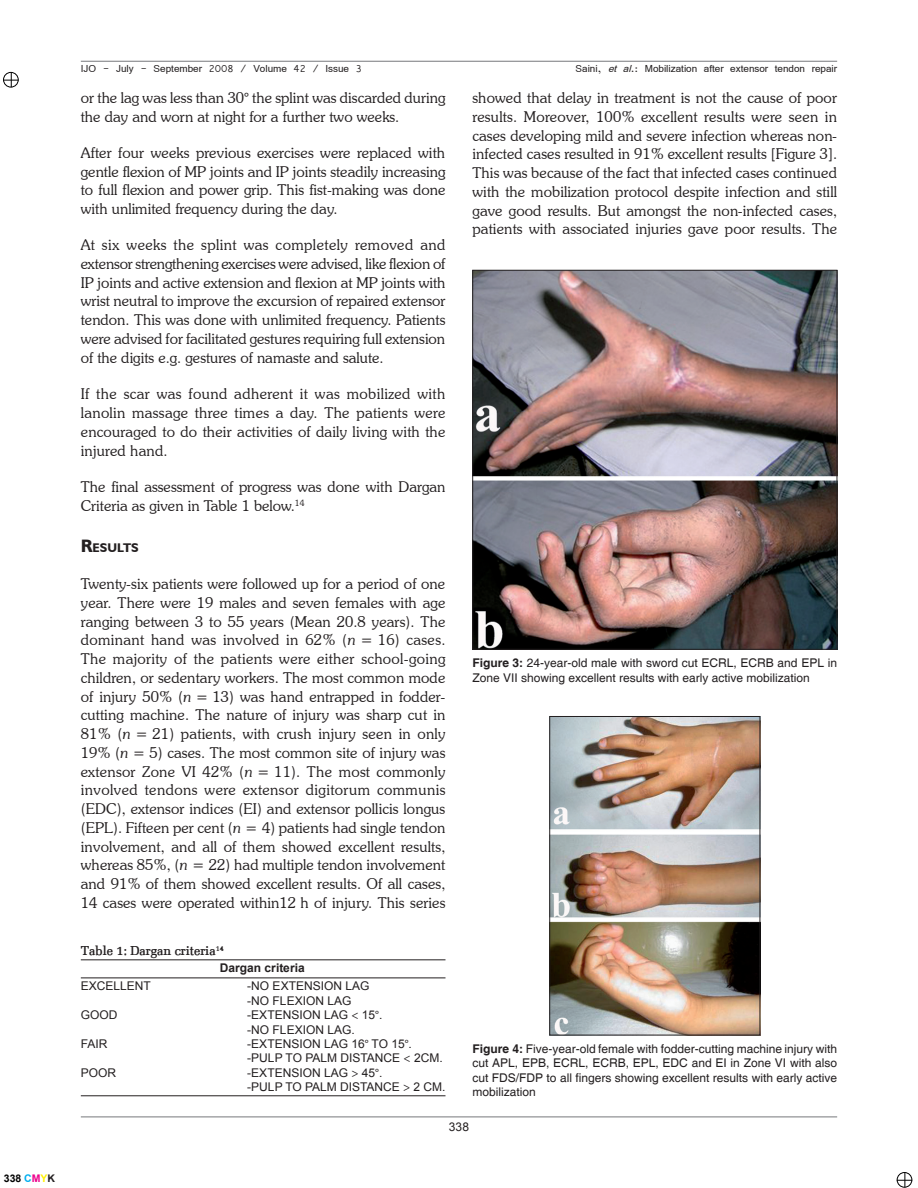
<style>
.page{position:relative;width:918px;height:1188px;background:#fff}
.page>*{position:absolute;margin:0;border:0;box-sizing:border-box;transform-origin:0 0}
.TX{font:300 15px/18.8px "Souvenir IT Cby BT";color:#231f20;text-align:justify}
.RH{font:15px "Vrinda";color:#231f20}
.TT{font:700 12.75px "Bid Roman";color:#231f20}
.t1{font:700 12.6px "Humanist 521 BT";color:#231f20}
.FGC{font:12px/14.4px "Helvetica";color:#231f20}
.TB{font:12px "Arial";color:#231f20}
.TBL{font:12px "Arial";color:#231f20}
.TCH{font:700 12px "Arial";color:#231f20}
.t2{font:700 10.5px "Arial";color:#000}
.s1{color:#00aeef}
.s2{color:#ed028c}
.s3{color:#fff101}
.s4{color:#231f20}
.s5{font-style:italic}
.s6{font-family:"Myriad Pro";font-weight:400}
.s7{font-size:18px}
.s8{font-family:"Myriad Pro"}
.s9{font-weight:700}
</style>
<div class="page">
<hr style="left:81px;top:1117px;width:756px;height:1px;background:#76787b">
<svg style="left:3px;top:72px;width:16px;height:15px"></svg>
<div style="left:897px;top:1172px;width:15px;height:16px;border:1px solid #000;border-radius:50%"></div>
<svg style="left:897px;top:1172px;width:15px;height:15px"></svg>
<hr style="left:81px;top:959px;width:365px;height:1px;background:#231f20">
<hr style="left:81px;top:978px;width:365px;height:1px;background:#231f20">
<hr style="left:81px;top:1095px;width:365px;height:1px;background:#231f20">
<img style="left:474px;top:272px;width:361px;height:375px">
<div style="left:472px;top:270px;width:365px;height:379px;border:1px solid #231f20"></div>
<img style="left:552px;top:718px;width:206px;height:315px">
<div style="left:550px;top:716px;width:210px;height:319px;border:1px solid #231f20"></div>
<hr style="left:81px;top:61px;width:756px;height:1px;background:#76787b">
<p class="t2" style="left:4px;top:1172px;width:53px">338 <span class="s1">C</span><span class="s2">M</span><span class="s3">Y</span><span class="s4">K</span></p>
<p class="RH" style="left:81px;top:61px;width:283px">IJO - July - September 2008 / Volume 42 / Issue 3</p>
<p class="RH" style="left:576px;top:61px;width:263px">Saini, <span class="s5">et al</span>.: Mobilization after extensor tendon repair</p>
<p class="TX" style="left:81px;top:88px;width:366px">or the lag was less than 30<span class="s6">°</span> the splint was discarded during the day and worn at night for a further two weeks.</p>
<p class="TX" style="left:81px;top:143px;width:366px">After four weeks previous exercises were replaced with gentle flexion of MP joints and IP joints steadily increasing to full flexion and power grip. This fist-making was done with unlimited frequency during the day.</p>
<p class="TX" style="left:81px;top:235px;width:366px">At six weeks the splint was completely removed and extensor strengthening exercises were advised, like flexion of IP joints and active extension and flexion at MP joints with wrist neutral to improve the excursion of repaired extensor tendon. This was done with unlimited frequency. Patients were advised for facilitated gestures requiring full extension of the digits e.g. gestures of namaste and salute.</p>
<p class="TX" style="left:81px;top:385px;width:366px">If the scar was found adherent it was mobilized with lanolin massage three times a day. The patients were encouraged to do their activities of daily living with the injured hand.</p>
<p class="TX" style="left:81px;top:478px;width:366px">The final assessment of progress was done with Dargan<br>Criteria as given in Table 1 below.<sup>14</sup></p>
<h1 class="t1" style="left:81px;top:539px;width:60px"><span class="s7">R</span>ESULTS</h1>
<p class="TX" style="left:81px;top:574px;width:366px">Twenty-six patients were followed up for a period of one year. There were 19 males and seven females with age ranging between 3 to 55 years (Mean 20.8 years). The dominant hand was involved in 62% (<span class="s5">n</span> = 16) cases.<br>The majority of the patients were either school-going children, or sedentary workers. The most common mode of injury 50% (<span class="s5">n</span> = 13) was hand entrapped in fodder&shy;cutting machine. The nature of injury was sharp cut in 81% (<span class="s5">n</span> = 21) patients, with crush injury seen in only 19% (<span class="s5">n</span> = 5) cases. The most common site of injury was extensor Zone VI 42% (<span class="s5">n</span> = 11). The most commonly involved tendons were extensor digitorum communis (EDC), extensor indices (EI) and extensor pollicis longus (EPL). Fifteen per cent (<span class="s5">n</span> = 4) patients had single tendon involvement, and all of them showed excellent results, whereas 85%, (<span class="s5">n</span> = 22) had multiple tendon involvement and 91% of them showed excellent results. Of all cases, 14 cases were operated within12 h of injury. This series</p>
<p class="TT" style="left:81px;top:940px;width:145px">Table 1: Dargan criteria<sup>14</sup></p>
<p class="TCH" style="left:220px;top:960px;width:86px">Dargan criteria</p>
<p class="TB" style="left:81px;top:978px;width:72px">EXCELLENT</p>
<p class="TB" style="left:247px;top:978px;width:124px">-NO EXTENSION LAG</p>
<p class="TB" style="left:247px;top:993px;width:106px">-NO FLEXION LAG</p>
<p class="TB" style="left:81px;top:1007px;width:38px">GOOD</p>
<p class="TB" style="left:247px;top:1007px;width:137px">-EXTENSION LAG <span class="s8">&lt;</span> 15<span class="s8">°</span>.</p>
<p class="TB" style="left:247px;top:1021px;width:109px">-NO FLEXION LAG.</p>
<p class="TB" style="left:81px;top:1036px;width:28px">FAIR</p>
<p class="TB" style="left:247px;top:1036px;width:166px">-EXTENSION LAG 16<span class="s8">°</span> TO 15<span class="s8">°</span>.</p>
<p class="TB" style="left:247px;top:1050px;width:197px">-PULP TO PALM DISTANCE <span class="s8">&lt;</span> 2CM.</p>
<p class="TB" style="left:81px;top:1065px;width:37px">POOR</p>
<p class="TB" style="left:247px;top:1065px;width:137px">-EXTENSION LAG <span class="s8">&gt;</span> 45<span class="s8">°</span>.</p>
<p class="TBL" style="left:247px;top:1079px;width:200px">-PULP TO PALM DISTANCE <span class="s8">&gt;</span> 2 CM.</p>
<p class="TX" style="left:472px;top:88px;width:366px">showed that delay in treatment is not the cause of poor results. Moreover, 100% excellent results were seen in cases developing mild and severe infection whereas non&shy;infected cases resulted in 91% excellent results [Figure 3].<br>This was because of the fact that infected cases continued with the mobilization protocol despite infection and still gave good results. But amongst the non-infected cases, patients with associated injuries gave poor results. The</p>
<p class="FGC" style="left:472px;top:656px;width:366px"><span class="s9">Figure 3:</span> 24-year-old male with sword cut ECRL, ECRB and EPL in<br>Zone VII showing excellent results with early active mobilization</p>
<p class="FGC" style="left:472px;top:1042px;width:366px;text-align:justify"><span class="s9">Figure 4:</span> Five-year-old female with fodder-cutting machine injury with cut APL, EPB, ECRL, ECRB, EPL, EDC and EI in Zone VI with also cut FDS/FDP to all fingers showing excellent results with early active mobilization</p>
<p class="TBL" style="left:449px;top:1119px;width:22px">338</p>
</div>
